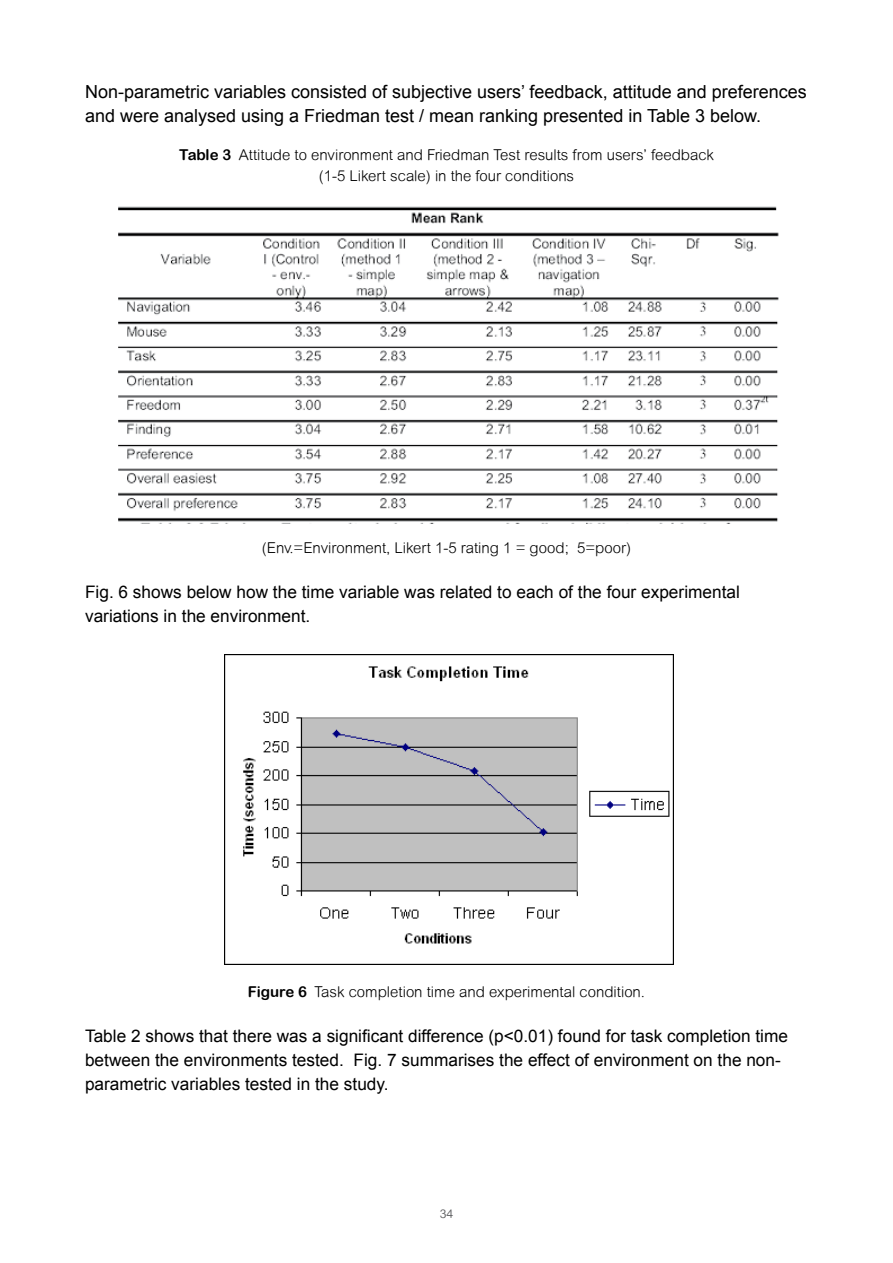
<style>
.page{position:relative;width:893px;height:1263px;background:#fff}
.page>*{position:absolute;margin:0;border:0;box-sizing:border-box;transform-origin:0 0}
.t1{font:18px/24px "Arial";color:#000}
.t2{font:17.25px/24px "Arial";color:#000}
.t3{font:300 15px/21px "Arial Rounded MT";color:#000;text-align:center}
.t4{font:12px "Arial Rounded MT";color:#646567}
.s1{font-family:"Arial Rounded MT Bold";font-weight:400}
</style>
<div class="page">
<img style="left:118px;top:206px;width:661px;height:317px">
<img style="left:225px;top:654px;width:449px;height:311px">
<p class="t1" style="left:85px;top:80px;width:723px">Non-parametric variables consisted of subjective users’ feedback, attitude and preferences and were analysed using a Friedman test / mean ranking presented in Table 3 below.</p>
<p class="t3" style="left:179px;top:144px;width:536px"><span class="s1">Table 3</span> Attitude to environment and Friedman Test results from users’ feedback (1-5 Likert scale) in the four conditions</p>
<p class="t3" style="left:262px;top:537px;width:371px">(Env.=Environment, Likert 1-5 rating 1 = good; 5=poor)</p>
<p class="t2" style="left:85px;top:580px;width:656px">Fig. 6 shows below how the time variable was related to each of the four experimental variations in the environment.</p>
<p class="t3" style="left:248px;top:981px;width:399px"><span class="s1">Figure 6</span> Task completion time and experimental condition.</p>
<p class="t2" style="left:85px;top:1024px;width:704px">Table 2 shows that there was a significant difference (p&lt;0.01) found for task completion time between the environments tested. Fig. 7 summarises the effect of environment on the non&shy;parametric variables tested in the study.</p>
<p class="t4" style="left:440px;top:1206px;width:15px">34</p>
</div>
